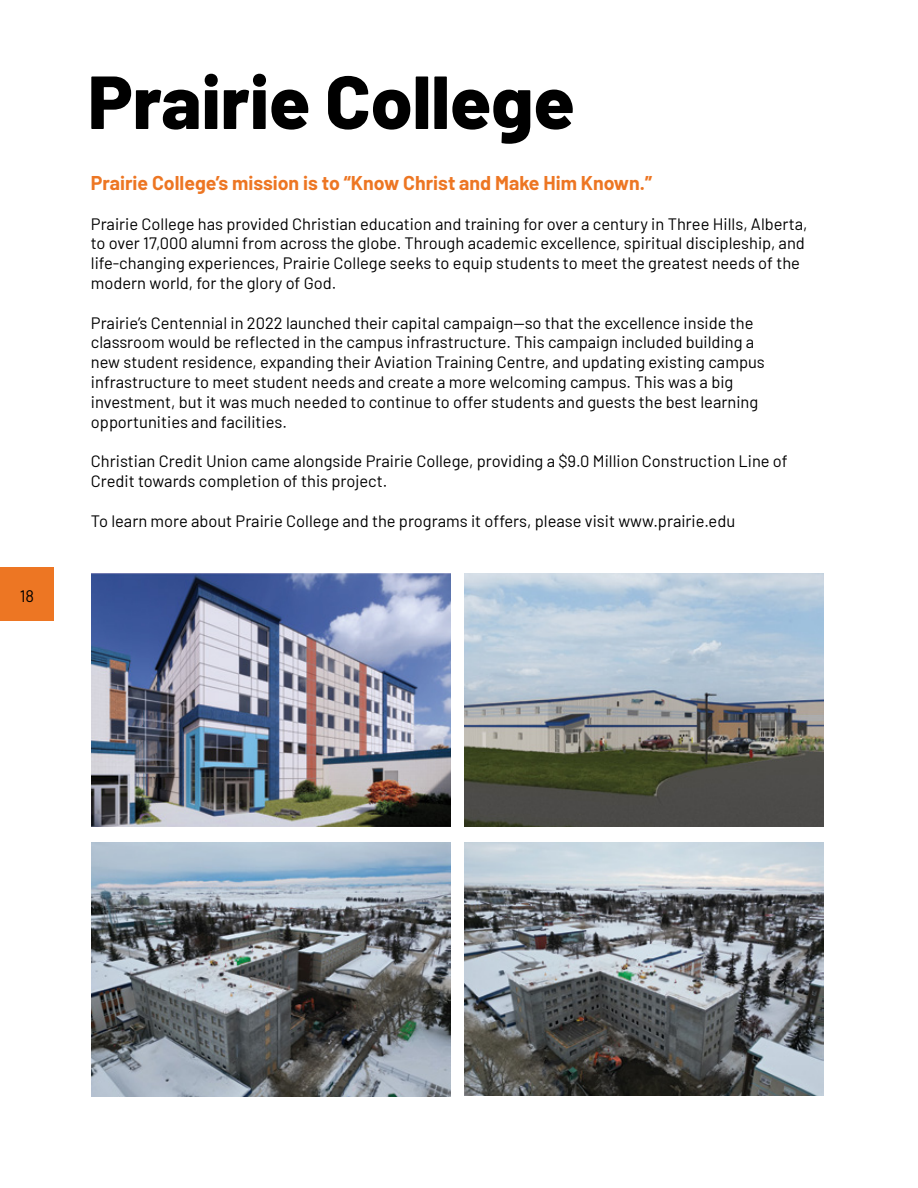
<style>
.page{position:relative;width:918px;height:1188px;background:#fff}
.page>*{position:absolute;margin:0;border:0;box-sizing:border-box;transform-origin:0 0}
.t1{font:800 75px "Barlow";color:#000}
.t2{font:700 19.5px "Barlow";color:#ed7623}
.t3{font:16.5px/19.8px "Barlow";color:#000}
</style>
<div class="page">
<div style="left:0;top:567px;width:54px;height:54px;background:#ed7623"></div>
<img style="left:91px;top:573px;width:359px;height:254px">
<img style="left:464px;top:573px;width:360px;height:254px">
<img style="left:91px;top:843px;width:359px;height:253px">
<img style="left:464px;top:842px;width:360px;height:254px">
<p class="t3" style="left:20px;top:585px;width:16px">18</p>
<h1 class="t1" style="left:88px;top:46px;width:488px">Prairie College</h1>
<p class="t2" style="left:91px;top:169px;width:563px">Prairie College’s mission is to “Know Christ and Make Him Known.”</p>
<p class="t3" style="left:91px;top:212px;width:718px">Prairie College has provided Christian education and training for over a century in Three Hills, Alberta, to over 17,000 alumni from across the globe. Through academic excellence, spiritual discipleship, and life-changing experiences, Prairie College seeks to equip students to meet the greatest needs of the modern world, for the glory of God.</p>
<p class="t3" style="left:91px;top:311px;width:676px">Prairie’s Centennial in 2022 launched their capital campaign—so that the excellence inside the classroom would be reflected in the campus infrastructure. This campaign included building a new student residence, expanding their Aviation Training Centre, and updating existing campus infrastructure to meet student needs and create a more welcoming campus. This was a big investment, but it was much needed to continue to offer students and guests the best learning opportunities and facilities.</p>
<p class="t3" style="left:91px;top:450px;width:698px">Christian Credit Union came alongside Prairie College, providing a $9.0 Million Construction Line of<br>Credit towards completion of this project.</p>
<p class="t3" style="left:91px;top:509px;width:646px">To learn more about Prairie College and the programs it offers, please visit www.prairie.edu</p>
</div>
